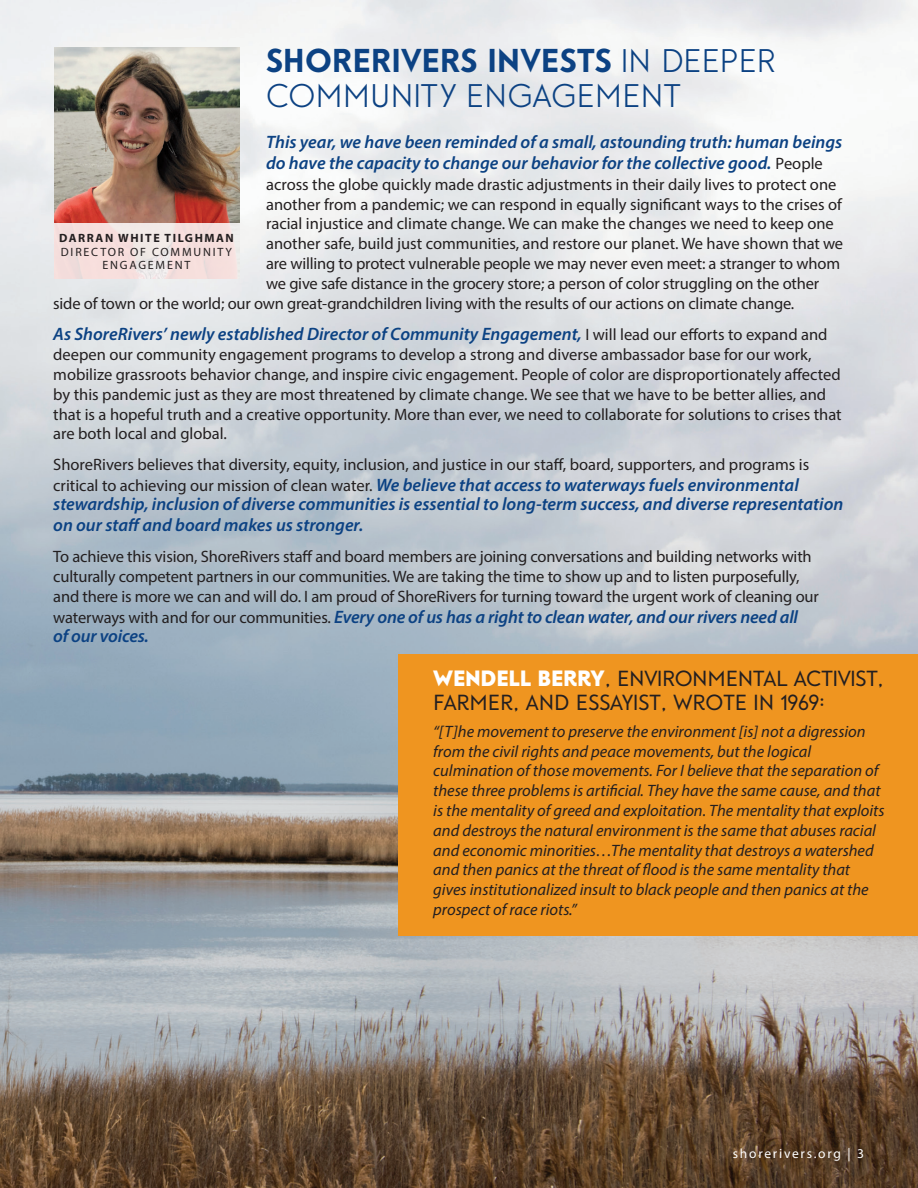
<style>
.page{position:relative;width:918px;height:1188px;background:#fff}
.page>*{position:absolute;margin:0;border:0;box-sizing:border-box;transform-origin:0 0}
.head{font:300 31.5px/34.5px "Guess Sans";color:#0c4283}
.body{font:500 21px/24px "Guess Sans";letter-spacing:-.005em;color:#231f20}
.body-2{font:italic 600 18px/20.2px "Myriad Pro";color:#0c4283}
.body-3{font:16.5px/19.8px "Myriad Pro";color:#231f20}
.body-4{font:italic 16.5px/19.8px "Myriad Pro";color:#231f20}
.body-5{font:13.5px "Myriad Pro";letter-spacing:.13em;color:#fff}
.body-6{font:12px/13.5px "Myriad Pro";letter-spacing:.15em;color:#231f20;text-align:center}
.body-7{font:700 12px "Myriad Pro";letter-spacing:.13em;color:#231f20}
.s1{font-weight:800}
.s2{font-weight:400;font-style:normal;font-size:16.5px;color:#231f20}
.s3{font-weight:900;color:#fff}
</style>
<div class="page">
<img style="left:0;top:0;width:918px;height:1188px">
<div style="left:399px;top:654px;width:519px;height:282px;background:#ef9520"></div>
<img style="left:54px;top:47px;width:185px;height:176px">
<div style="left:54px;top:223px;width:185px;height:55px;background:linear-gradient(to right,#f4dfdd,#f4e2e0)"></div>
<p class="head" style="left:266px;top:44px;width:511px"><span class="s1">SHORERIVERS INVESTS</span> IN DEEPER<br>COMMUNITY ENGAGEMENT</p>
<p class="body-2" style="left:266px;top:131px;width:578px;line-height:21px">This year, we have been reminded of a small, astounding truth: human beings do have the capacity to change our behavior for the collective good. <span class="s2">People</span></p>
<p class="body-3" style="left:266px;top:174px;width:572px">across the globe quickly made drastic adjustments in their daily lives to protect one</p>
<p class="body-3" style="left:266px;top:194px;width:578px">another from a pandemic; we can respond in equally significant ways to the crises of</p>
<p class="body-3" style="left:266px;top:214px;width:569px">racial injustice and climate change. We can make the changes we need to keep one</p>
<p class="body-3" style="left:266px;top:233px;width:579px">another safe, build just communities, and restore our planet. We have shown that we</p>
<p class="body-3" style="left:266px;top:253px;width:576px">are willing to protect vulnerable people we may never even meet: a stranger to whom</p>
<p class="body-3" style="left:266px;top:273px;width:555px">we give safe distance in the grocery store; a person of color struggling on the other</p>
<p class="body-3" style="left:53px;top:293px;width:743px">side of town or the world; our own great-grandchildren living with the results of our actions on climate change.</p>
<p class="body-2" style="left:53px;top:324px;width:776px">As ShoreRivers’ newly established Director of Community Engagement, <span class="s2">I will lead our efforts to expand and</span></p>
<p class="body-3" style="left:53px;top:344px;width:790px">deepen our community engagement programs to develop a strong and diverse ambassador base for our work, mobilize grassroots behavior change, and inspire civic engagement. People of color are disproportionately affected by this pandemic just as they are most threatened by climate change. We see that we have to be better allies, and that is a hopeful truth and a creative opportunity. More than ever, we need to collaborate for solutions to crises that are both local and global.</p>
<p class="body-3" style="left:53px;top:454px;width:757px">ShoreRivers believes that diversity, equity, inclusion, and justice in our staff, board, supporters, and programs is</p>
<p class="body-2" style="left:53px;top:474px;width:792px"><span class="s2">critical to achieving our mission of clean water.</span> We believe that access to waterways fuels environmental stewardship, inclusion of diverse communities is essential to long-term success, and diverse representation on our staff and board makes us stronger.</p>
<p class="body-3" style="left:53px;top:546px;width:767px">To achieve this vision, ShoreRivers staff and board members are joining conversations and building networks with culturally competent partners in our communities. We are taking the time to show up and to listen purposefully, and there is more we can and will do. I am proud of ShoreRivers for turning toward the urgent work of cleaning our</p>
<p class="body-2" style="left:53px;top:606px;width:746px;line-height:19.8px"><span class="s2">waterways with and for our communities.</span> Every one of us has a right to clean water, and our rivers need all of our voices.</p>
<p class="body-7" style="left:59px;top:230px;width:176px">DARRAN WHITE TILGHMAN</p>
<p class="body-6" style="left:61px;top:245px;width:173px">DIRECTOR OF COMMUNITY<br>ENGAGEMENT</p>
<p class="body" style="left:433px;top:667px;width:452px"><span class="s3">WENDELL BERRY</span>, ENVIRONMENTAL ACTIVIST,<br>FARMER, AND ESSAYIST, WROTE IN 1969:</p>
<p class="body-4" style="left:433px;top:721px;width:453px">“[T]he movement to preserve the environment [is] not a digression from the civil rights and peace movements, but the logical culmination of those movements. For I believe that the separation of these three problems is artificial. They have the same cause, and that is the mentality of greed and exploitation. The mentality that exploits and destroys the natural environment is the same that abuses racial and economic minorities…The mentality that destroys a watershed and then panics at the threat of flood is the same mentality that gives institutionalized insult to black people and then panics at the prospect of race riots.”</p>
<p class="body-5" style="left:733px;top:1145px;width:133px">shorerivers.org | 3</p>
</div>
